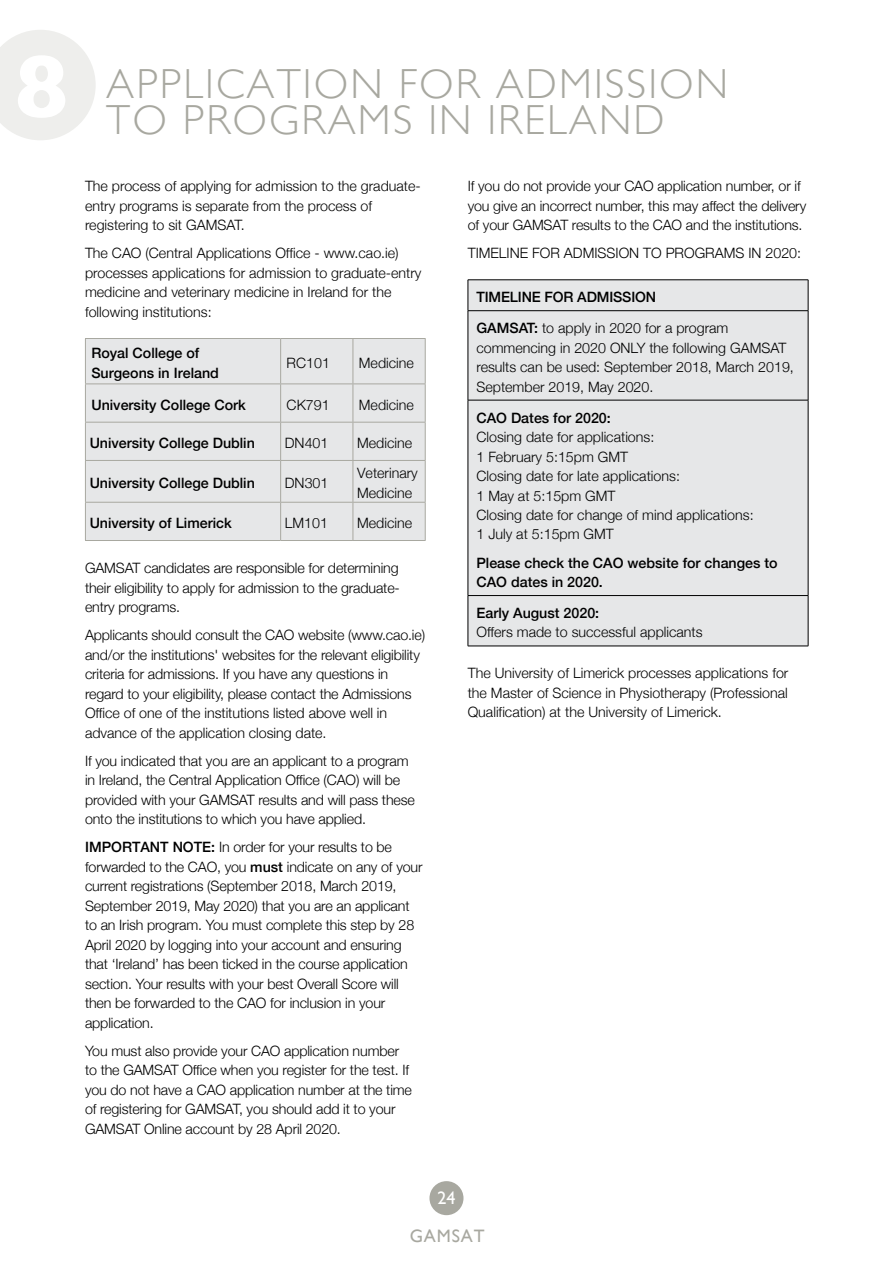
<style>
.page{position:relative;width:893px;height:1263px;background:#fff}
.page>*{position:absolute;margin:0;border:0;box-sizing:border-box;transform-origin:0 0}
.t1{font:300 42px/36px "Gill Sans";letter-spacing:.05em;color:#a8a8a0}
.t2{font:18px "Gill Sans";letter-spacing:.05em;color:#a8a8a0}
.t3{font:18px "Gill Sans";color:#fff}
.t4{font:300 14.25px/19.5px "Helvetica Neue";letter-spacing:-.01em;color:#000}
.t5{font:500 14.25px/19.5px "Helvetica Neue";color:#000}
.s1{font-weight:500}
.s2{font-weight:300}
</style>
<div class="page">
<div style="left:429px;top:1181px;width:34px;height:34px;background:#a8a8a0;border-radius:50%"></div>
<div style="left:86px;top:339px;width:339px;height:201px;background:#e6e7e8"></div>
<hr style="left:85px;top:338px;width:196px;height:1px;background:#a8a8a0">
<hr style="left:85px;top:339px;width:1px;height:44px;background:#a8a8a0">
<hr style="left:281px;top:338px;width:72px;height:1px;background:#a8a8a0">
<hr style="left:280px;top:339px;width:1px;height:44px;background:#a8a8a0">
<hr style="left:353px;top:338px;width:73px;height:1px;background:#a8a8a0">
<hr style="left:353px;top:339px;width:1px;height:44px;background:#a8a8a0">
<hr style="left:425px;top:339px;width:1px;height:44px;background:#a8a8a0">
<hr style="left:85px;top:383px;width:196px;height:1px;background:#a8a8a0">
<hr style="left:85px;top:384px;width:1px;height:38px;background:#a8a8a0">
<hr style="left:281px;top:383px;width:72px;height:1px;background:#a8a8a0">
<hr style="left:280px;top:384px;width:1px;height:38px;background:#a8a8a0">
<hr style="left:353px;top:383px;width:73px;height:1px;background:#a8a8a0">
<hr style="left:353px;top:384px;width:1px;height:38px;background:#a8a8a0">
<hr style="left:425px;top:384px;width:1px;height:38px;background:#a8a8a0">
<hr style="left:85px;top:422px;width:196px;height:1px;background:#a8a8a0">
<hr style="left:85px;top:422px;width:1px;height:38px;background:#a8a8a0">
<hr style="left:281px;top:422px;width:72px;height:1px;background:#a8a8a0">
<hr style="left:280px;top:422px;width:1px;height:38px;background:#a8a8a0">
<hr style="left:353px;top:422px;width:73px;height:1px;background:#a8a8a0">
<hr style="left:353px;top:422px;width:1px;height:38px;background:#a8a8a0">
<hr style="left:425px;top:422px;width:1px;height:38px;background:#a8a8a0">
<hr style="left:85px;top:460px;width:196px;height:1px;background:#a8a8a0">
<hr style="left:85px;top:461px;width:1px;height:41px;background:#a8a8a0">
<hr style="left:281px;top:460px;width:72px;height:1px;background:#a8a8a0">
<hr style="left:280px;top:461px;width:1px;height:41px;background:#a8a8a0">
<hr style="left:353px;top:460px;width:73px;height:1px;background:#a8a8a0">
<hr style="left:353px;top:461px;width:1px;height:41px;background:#a8a8a0">
<hr style="left:425px;top:461px;width:1px;height:41px;background:#a8a8a0">
<hr style="left:85px;top:502px;width:196px;height:1px;background:#a8a8a0">
<hr style="left:85px;top:503px;width:1px;height:37px;background:#a8a8a0">
<hr style="left:281px;top:502px;width:72px;height:1px;background:#a8a8a0">
<hr style="left:280px;top:503px;width:1px;height:37px;background:#a8a8a0">
<hr style="left:353px;top:502px;width:73px;height:1px;background:#a8a8a0">
<hr style="left:353px;top:503px;width:1px;height:37px;background:#a8a8a0">
<hr style="left:425px;top:503px;width:1px;height:37px;background:#a8a8a0">
<hr style="left:85px;top:540px;width:196px;height:1px;background:#a8a8a0">
<hr style="left:281px;top:540px;width:72px;height:1px;background:#a8a8a0">
<hr style="left:353px;top:540px;width:73px;height:1px;background:#a8a8a0">
<div style="left:469px;top:281px;width:339px;height:365px;background:#e6e7e8"></div>
<hr style="left:468px;top:280px;width:340px;height:1px;background:#000">
<hr style="left:468px;top:280px;width:1px;height:30px;background:#000">
<hr style="left:808px;top:280px;width:1px;height:30px;background:#000">
<hr style="left:468px;top:310px;width:340px;height:1px;background:#000">
<hr style="left:468px;top:311px;width:1px;height:89px;background:#000">
<hr style="left:808px;top:311px;width:1px;height:89px;background:#000">
<hr style="left:468px;top:400px;width:340px;height:1px;background:#000">
<hr style="left:468px;top:400px;width:1px;height:195px;background:#000">
<hr style="left:808px;top:400px;width:1px;height:195px;background:#000">
<hr style="left:468px;top:595px;width:340px;height:1px;background:#000">
<hr style="left:468px;top:596px;width:1px;height:50px;background:#000">
<hr style="left:808px;top:596px;width:1px;height:50px;background:#000">
<hr style="left:468px;top:646px;width:340px;height:1px;background:#000">
<svg style="left:0;top:30px;width:96px;height:110px"></svg>
<h1 class="t1" style="left:15px;top:65px;width:715px;text-indent:91px">APPLICATION FOR ADMISSION<br><sup>8</sup> TO PROGRAMS IN IRELAND</h1>
<p class="t4" style="left:85px;top:175px;width:337px">The process of applying for admission to the graduate&shy;entry programs is separate from the process of registering to sit GAMSAT.</p>
<p class="t4" style="left:85px;top:242px;width:338px">The CAO (Central Applications Office - www.cao.ie) processes applications for admission to graduate-entry medicine and veterinary medicine in Ireland for the following institutions:</p>
<p class="t5" style="left:91px;top:342px;width:129px">Royal College of<br>Surgeons in Ireland</p>
<p class="t4" style="left:287px;top:352px;width:45px">RC101</p>
<p class="t4" style="left:359px;top:352px;width:56px">Medicine</p>
<p class="t5" style="left:91px;top:394px;width:156px">University College Cork</p>
<p class="t4" style="left:287px;top:394px;width:45px">CK791</p>
<p class="t4" style="left:359px;top:394px;width:56px">Medicine</p>
<p class="t5" style="left:90px;top:432px;width:167px">University College Dublin</p>
<p class="t4" style="left:285px;top:432px;width:45px">DN401</p>
<p class="t4" style="left:357px;top:432px;width:56px">Medicine</p>
<p class="t5" style="left:90px;top:472px;width:167px">University College Dublin</p>
<p class="t4" style="left:285px;top:472px;width:45px">DN301</p>
<p class="t4" style="left:357px;top:463px;width:62px">Veterinary<br>Medicine</p>
<p class="t5" style="left:90px;top:512px;width:144px">University of Limerick</p>
<p class="t4" style="left:285px;top:512px;width:45px">LM101</p>
<p class="t4" style="left:357px;top:512px;width:56px">Medicine</p>
<p class="t4" style="left:85px;top:557px;width:316px;text-align:justify">GAMSAT candidates are responsible for determining their eligibility to apply for admission to the graduate&shy;entry programs.</p>
<p class="t4" style="left:85px;top:624px;width:342px">Applicants should consult the CAO website (www.cao.ie) and/or the institutions' websites for the relevant eligibility criteria for admissions. If you have any questions in regard to your eligibility, please contact the Admissions Office of one of the institutions listed above well in advance of the application closing date.</p>
<p class="t4" style="left:85px;top:750px;width:331px">If you indicated that you are an applicant to a program in Ireland, the Central Application Office (CAO) will be provided with your GAMSAT results and will pass these onto the institutions to which you have applied.</p>
<p class="t4" style="left:85px;top:836px;width:339px"><span class="s1">IMPORTANT NOTE:</span> In order for your results to be forwarded to the CAO, you <span class="s1">must</span> indicate on any of your current registrations (September 2018, March 2019, September 2019, May 2020) that you are an applicant to an Irish program. You must complete this step by 28<br>April 2020 by logging into your account and ensuring that ‘Ireland’ has been ticked in the course application section. Your results with your best Overall Score will then be forwarded to the CAO for inclusion in your application.</p>
<p class="t4" style="left:85px;top:1040px;width:328px">You must also provide your CAO application number to the GAMSAT Office when you register for the test. If you do not have a CAO application number at the time of registering for GAMSAT, you should add it to your GAMSAT Online account by 28 April 2020.</p>
<p class="t4" style="left:468px;top:175px;width:340px">If you do not provide your CAO application number, or if you give an incorrect number, this may affect the delivery of your GAMSAT results to the CAO and the institutions.</p>
<p class="t4" style="left:468px;top:242px;width:335px">TIMELINE FOR ADMISSION TO PROGRAMS IN 2020:</p>
<p class="t5" style="left:476px;top:280px;width:253px;line-height:30.9px">TIMELINE FOR ADMISSION<br>GAMSAT: <span class="s2">to apply in 2020 for a program</span></p>
<p class="t4" style="left:476px;top:337px;width:319px">commencing in 2020 ONLY the following GAMSAT results can be used: September 2018, March 2019,<br>September 2019, May 2020.</p>
<p class="t5" style="left:476px;top:406px;width:136px">CAO Dates for 2020:</p>
<p class="t4" style="left:476px;top:426px;width:279px">Closing date for applications:<br>1 February 5:15pm GMT<br>Closing date for late applications:<br>1 May at 5:15pm GMT<br>Closing date for change of mind applications:<br>1 July at 5:15pm GMT</p>
<p class="t5" style="left:476px;top:551px;width:303px">Please check the CAO website for changes to<br>CAO dates in 2020.</p>
<p class="t5" style="left:476px;top:602px;width:124px">Early August 2020:</p>
<p class="t4" style="left:476px;top:621px;width:228px">Offers made to successful applicants</p>
<p class="t4" style="left:468px;top:662px;width:322px;text-align:justify">The University of Limerick processes applications for the Master of Science in Physiotherapy (Professional Qualification) at the University of Limerick.</p>
<p class="t3" style="left:437px;top:1187px;width:19px">24</p>
<p class="t2" style="left:410px;top:1226px;width:77px">GAMSAT</p>
</div>
